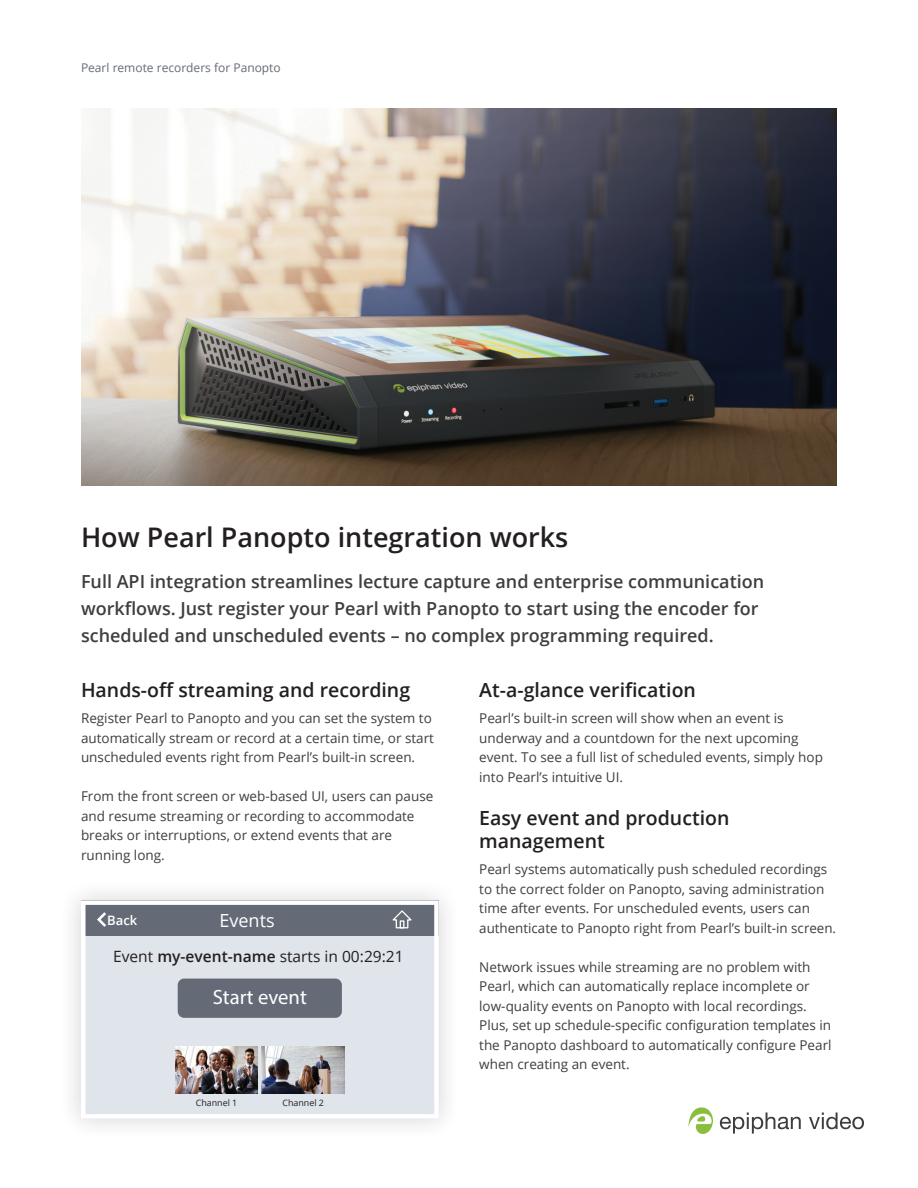
<style>
.page{position:relative;width:918px;height:1188px;background:#fff}
.page>*{position:absolute;margin:0;border:0;box-sizing:border-box;transform-origin:0 0}
.t1{font:600 27px "Open Sans";color:#231f20}
.t2{font:20.7px "Myriad Pro";color:#fff}
.t3{font:600 19.5px/23.4px "Open Sans";color:#231f20}
.Introductory_text{font:600 18px/27px "Open Sans";color:#3e3e3f}
.t4{font:18px "Open Sans";color:#fff}
.t5{font:15.6px "Open Sans";color:#231f20}
.Body_text__small{font:13.5px/19.5px "Open Sans";color:#3e3e3f}
.t6{font:600 13.05px "Open Sans";color:#fff}
.t7{font:12px "Open Sans";color:#646b77}
.t8{font:8.85px "Open Sans";color:#231f20}
.s1{font-weight:600}
</style>
<div class="page">
<svg style="left:720px;top:1112px;width:81px;height:22px"></svg>
<svg style="left:809px;top:1112px;width:55px;height:17px"></svg>
<svg style="left:688px;top:1107px;width:25px;height:27px"></svg>
<img style="left:81px;top:108px;width:756px;height:378px">
<div style="left:58px;top:878px;width:404px;height:263px;background:#231f20;opacity:.2"></div>
<svg style="left:81px;top:900px;width:358px;height:219px;background:#bdc1c8"></svg>
<p class="t7" style="left:81px;top:60px;width:201px">Pearl remote recorders for Panopto</p>
<h3 class="t1" style="left:81px;top:519px;width:489px">How Pearl Panopto integration works</h3>
<p class="Introductory_text" style="left:81px;top:567px;width:685px">Full API integration streamlines lecture capture and enterprise communication workflows. Just register your Pearl with Panopto to start using the encoder for scheduled and unscheduled events – no complex programming required.</p>
<h4 class="t3" style="left:81px;top:678px;width:331px">Hands-off streaming and recording</h4>
<p class="Body_text__small" style="left:81px;top:708px;width:355px">Register Pearl to Panopto and you can set the system to automatically stream or record at a certain time, or start unscheduled events right from Pearl’s built-in screen.</p>
<p class="Body_text__small" style="left:81px;top:786px;width:354px">From the front screen or web-based UI, users can pause and resume streaming or recording to accommodate breaks or interruptions, or extend events that are running long.</p>
<p class="t6" style="left:107px;top:911px;width:32px">Back</p>
<p class="t4" style="left:219px;top:908px;width:57px">Events</p>
<p class="t5" style="left:113px;top:946px;width:292px">Event <span class="s1">my-event-name</span> starts in 00:29:21</p>
<p class="t2" style="left:213px;top:985px;width:96px">Start event</p>
<p class="t8" style="left:196px;top:1096px;width:43px">Channel 1</p>
<p class="t8" style="left:282px;top:1096px;width:43px">Channel 2</p>
<h4 class="t3" style="left:479px;top:678px;width:218px">At-a-glance verification</h4>
<p class="Body_text__small" style="left:479px;top:708px;width:345px">Pearl’s built-in screen will show when an event is underway and a countdown for the next upcoming event. To see a full list of scheduled events, simply hop into Pearl’s intuitive UI.</p>
<h4 class="t3" style="left:479px;top:806px;width:252px">Easy event and production management</h4>
<p class="Body_text__small" style="left:479px;top:859px;width:358px">Pearl systems automatically push scheduled recordings to the correct folder on Panopto, saving administration time after events. For unscheduled events, users can authenticate to Panopto right from Pearl’s built-in screen.</p>
<p class="Body_text__small" style="left:479px;top:957px;width:354px">Network issues while streaming are no problem with Pearl, which can automatically replace incomplete or low-quality events on Panopto with local recordings.<br>Plus, set up schedule-specific configuration templates in the Panopto dashboard to automatically configure Pearl when creating an event.</p>
</div>
